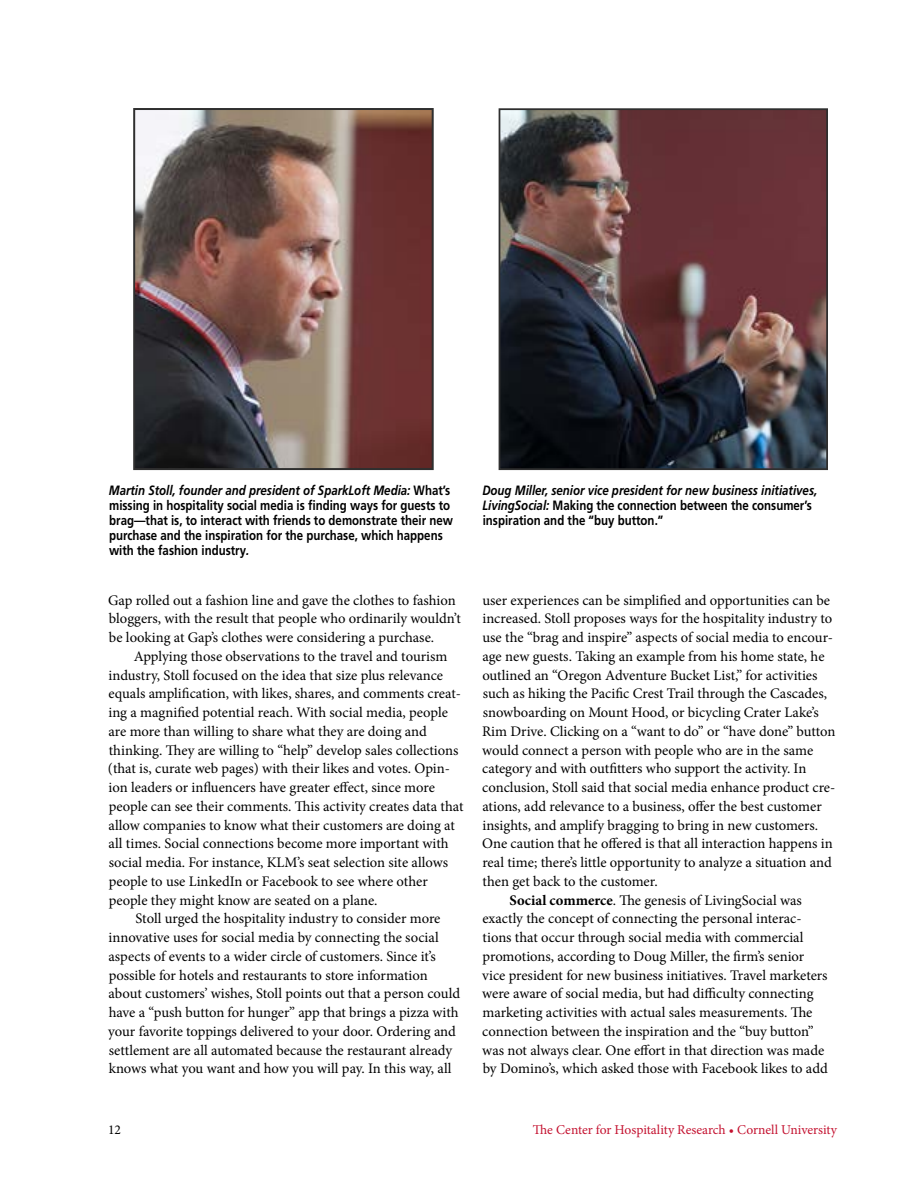
<style>
.page{position:relative;width:918px;height:1188px;background:#fff}
.page>*{position:absolute;margin:0;border:0;box-sizing:border-box;transform-origin:0 0}
.t1{font:14.7px/18.8px "Minion Pro";color:#000}
.t2{font:700 13.5px/15px "Frutiger LT Std";color:#000;scale:.85 1}
.t3{font:italic 700 13.5px/15px "Frutiger LT Std";color:#000;scale:.85 1}
.t4{font:13.5px "Minion Pro";letter-spacing:-.005em;color:#c41230}
.t5{font:13.5px "Minion Pro";color:#000}
.s1{font-style:italic}
.s2{font-style:normal}
.s3{font-weight:700}
</style>
<div class="page">
<img style="left:502px;top:111px;width:323px;height:356px">
<div style="left:499px;top:108px;width:329px;height:362px;border:2px solid #2f2f2f"></div>
<img style="left:136px;top:111px;width:295px;height:356px">
<div style="left:133px;top:108px;width:301px;height:362px;border:2px solid #2f2f2f"></div>
<p class="t2" style="left:109px;top:483px;width:406px"><span class="s1">Martin Stoll, founder and president of SparkLoft Media:</span> What’s missing in hospitality social media is finding ways for guests to brag—that is, to interact with friends to demonstrate their new purchase and the inspiration for the purchase, which happens with the fashion industry<span class="s1">.</span></p>
<p class="t3" style="left:482px;top:483px;width:396px">Doug Miller, senior vice president for new business initiatives,<br>LivingSocial: <span class="s2">Making the connection between the consumer’s inspiration and the “buy button.”</span></p>
<p class="t1" style="left:482px;top:591px;width:349px">user experiences can be simplified and opportunities can be</p>
<p class="t1" style="left:482px;top:609px;width:351px">increased. Stoll proposes ways for the hospitality industry to</p>
<p class="t1" style="left:482px;top:628px;width:352px">use the “brag and inspire” aspects of social media to encour-</p>
<p class="t1" style="left:483px;top:647px;width:344px">age new guests. Taking an example from his home state, he</p>
<p class="t1" style="left:482px;top:666px;width:337px">outlined an “Oregon Adventure Bucket List,” for activities</p>
<p class="t1" style="left:483px;top:684px;width:346px">such as hiking the Pacific Crest Trail through the Cascades,</p>
<p class="t1" style="left:483px;top:703px;width:338px">snowboarding on Mount Hood, or bicycling Crater Lake’s</p>
<p class="t1" style="left:482px;top:722px;width:355px">Rim Drive. Clicking on a “want to do” or “have done” button</p>
<p class="t1" style="left:482px;top:741px;width:333px">would connect a person with people who are in the same</p>
<p class="t1" style="left:482px;top:759px;width:326px">category and with outfitters who support the activity. In</p>
<p class="t1" style="left:482px;top:778px;width:355px">conclusion, Stoll said that social media enhance product cre-</p>
<p class="t1" style="left:483px;top:797px;width:341px">ations, add relevance to a business, offer the best customer</p>
<p class="t1" style="left:482px;top:816px;width:337px">insights, and amplify bragging to bring in new customers.</p>
<p class="t1" style="left:482px;top:834px;width:352px">One caution that he offered is that all interaction happens in</p>
<p class="t1" style="left:482px;top:853px;width:351px">real time; there’s little opportunity to analyze a situation and</p>
<p class="t1" style="left:483px;top:872px;width:177px">then get back to the customer.</p>
<p class="t1" style="left:510px;top:891px;width:294px"><span class="s3">Social commerce</span>. The genesis of LivingSocial was</p>
<p class="t1" style="left:482px;top:909px;width:321px">exactly the concept of connecting the personal interac-</p>
<p class="t1" style="left:483px;top:928px;width:322px">tions that occur through social media with commercial</p>
<p class="t1" style="left:483px;top:947px;width:323px">promotions, according to Doug Miller, the firm’s senior</p>
<p class="t1" style="left:482px;top:966px;width:347px">vice president for new business initiatives. Travel marketers</p>
<p class="t1" style="left:482px;top:984px;width:333px">were aware of social media, but had difficulty connecting</p>
<p class="t1" style="left:482px;top:1003px;width:332px">marketing activities with actual sales measurements. The</p>
<p class="t1" style="left:482px;top:1022px;width:333px">connection between the inspiration and the “buy button”</p>
<p class="t1" style="left:482px;top:1041px;width:344px">was not always clear. One effort in that direction was made</p>
<p class="t1" style="left:483px;top:1059px;width:346px">by Domino’s, which asked those with Facebook likes to add</p>
<p class="t1" style="left:108px;top:591px;width:354px">Gap rolled out a fashion line and gave the clothes to fashion bloggers, with the result that people who ordinarily wouldn’t be looking at Gap’s clothes were considering a purchase.</p>
<p class="t1" style="left:134px;top:647px;width:315px">Applying those observations to the travel and tourism</p>
<p class="t1" style="left:109px;top:666px;width:336px">industry, Stoll focused on the idea that size plus relevance</p>
<p class="t1" style="left:108px;top:684px;width:354px">equals amplification, with likes, shares, and comments creat-</p>
<p class="t1" style="left:109px;top:703px;width:341px">ing a magnified potential reach. With social media, people</p>
<p class="t1" style="left:109px;top:722px;width:320px">are more than willing to share what they are doing and</p>
<p class="t1" style="left:109px;top:741px;width:351px">thinking. They are willing to “help” develop sales collections</p>
<p class="t1" style="left:108px;top:759px;width:344px">(that is, curate web pages) with their likes and votes. Opin-</p>
<p class="t1" style="left:109px;top:778px;width:328px">ion leaders or influencers have greater effect, since more</p>
<p class="t1" style="left:109px;top:797px;width:356px">people can see their comments. This activity creates data that</p>
<p class="t1" style="left:109px;top:816px;width:348px">allow companies to know what their customers are doing at</p>
<p class="t1" style="left:109px;top:834px;width:342px">all times. Social connections become more important with</p>
<p class="t1" style="left:109px;top:853px;width:341px">social media. For instance, KLM’s seat selection site allows</p>
<p class="t1" style="left:109px;top:872px;width:321px">people to use LinkedIn or Facebook to see where other</p>
<p class="t1" style="left:109px;top:891px;width:270px">people they might know are seated on a plane.</p>
<p class="t1" style="left:136px;top:909px;width:306px">Stoll urged the hospitality industry to consider more</p>
<p class="t1" style="left:108px;top:928px;width:332px">innovative uses for social media by connecting the social</p>
<p class="t1" style="left:109px;top:947px;width:329px">aspects of events to a wider circle of customers. Since it’s</p>
<p class="t1" style="left:109px;top:966px;width:321px">possible for hotels and restaurants to store information</p>
<p class="t1" style="left:109px;top:984px;width:353px">about customers’ wishes, Stoll points out that a person could</p>
<p class="t1" style="left:109px;top:1003px;width:352px">have a “push button for hunger” app that brings a pizza with</p>
<p class="t1" style="left:108px;top:1022px;width:349px">your favorite toppings delivered to your door. Ordering and</p>
<p class="t1" style="left:109px;top:1041px;width:345px">settlement are all automated because the restaurant already</p>
<p class="t1" style="left:109px;top:1059px;width:344px">knows what you want and how you will pay. In this way, all</p>
<p class="t5" style="left:108px;top:1121px;width:14px">12</p>
<p class="t4" style="left:533px;top:1121px;width:306px">The Center for Hospitality Research • Cornell University</p>
</div>
